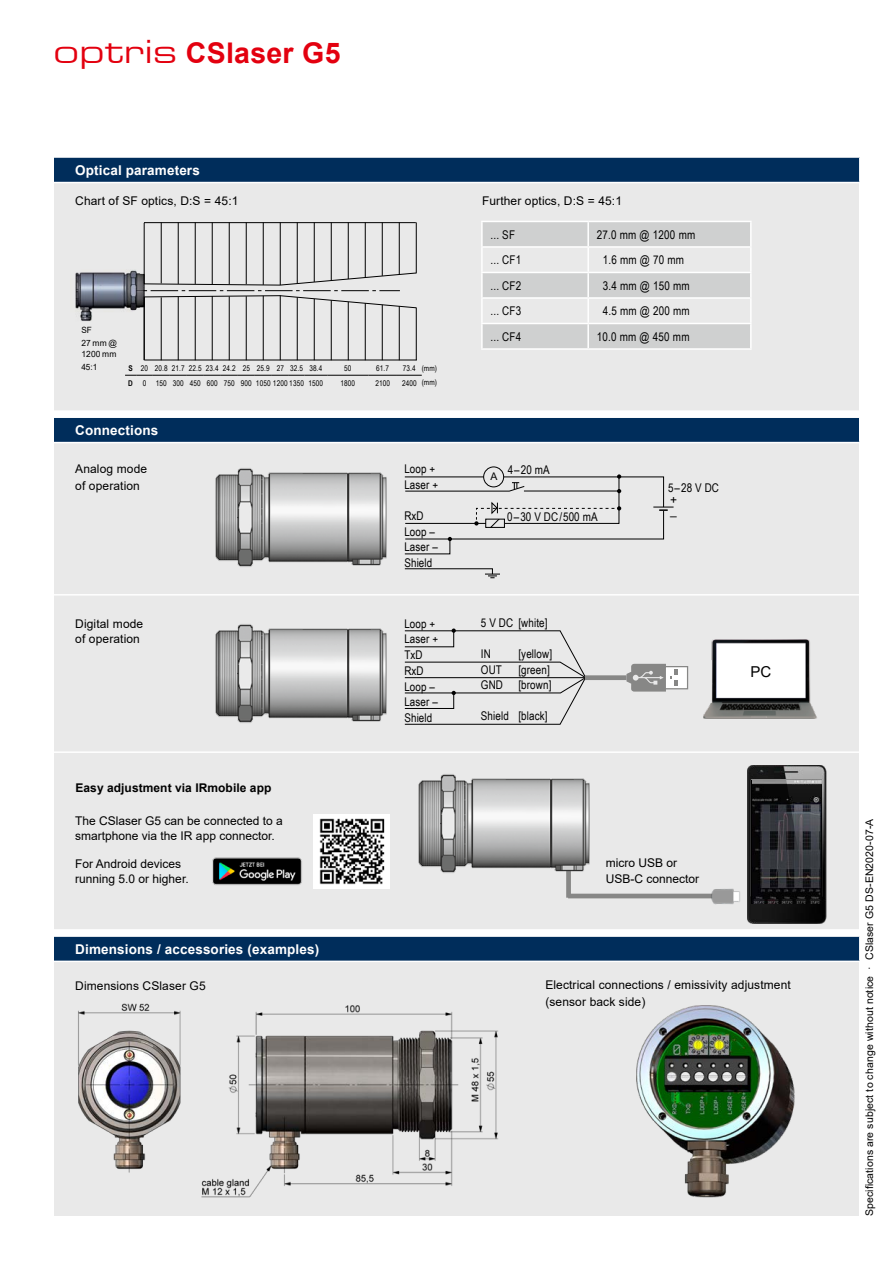
<style>
.page{position:relative;width:893px;height:1263px;background:#fff}
.page>*{position:absolute;margin:0;border:0;box-sizing:border-box;transform-origin:0 0}
.t1{font:700 28.5px "Arial";letter-spacing:.01em;color:#e3000f}
.t2{font:15px "Arial";color:#000}
.t3{font:700 13.5px "Arial";letter-spacing:.01em;color:#fff}
.t4{font:12px/16.5px "Arial";letter-spacing:.01em;color:#000}
.t5{font:12px/15.8px "Arial Narrow";letter-spacing:.01em;color:#000}
.t6{font:700 12px "Arial";letter-spacing:.005em;color:#000}
.t7{font:10.5px "Arial";letter-spacing:.01em;color:#000}
.t8{font:8.55px/12.8px "Arial";letter-spacing:.02em;color:#000}
.t9{font:8.55px/12.8px "Arial";letter-spacing:.02em;color:#000;scale:.95 1}
.t10{font:7.95px "Arial Narrow";letter-spacing:.01em;color:#000}
.s1{font-family:"Eurostile Ex Two Normal";font-weight:400;font-size:31.5px}
.s2{font-weight:700}
</style>
<div class="page">
<div style="left:54px;top:179px;width:805px;height:1037px;background:#e9e9e9"></div>
<svg style="left:483px;top:222px;width:267px;height:126px"></svg>
<hr style="left:481px;top:221px;width:107px;height:1px;background:#fff">
<hr style="left:588px;top:221px;width:164px;height:1px;background:#fff">
<hr style="left:587px;top:222px;width:2px;height:24px;background:#fff">
<hr style="left:481px;top:246px;width:107px;height:2px;background:#fff">
<hr style="left:588px;top:246px;width:164px;height:2px;background:#fff">
<hr style="left:587px;top:248px;width:2px;height:24px;background:#fff">
<hr style="left:481px;top:272px;width:107px;height:1px;background:#fff">
<hr style="left:588px;top:272px;width:164px;height:1px;background:#fff">
<hr style="left:587px;top:273px;width:2px;height:24px;background:#fff">
<hr style="left:481px;top:297px;width:107px;height:2px;background:#fff">
<hr style="left:588px;top:297px;width:164px;height:2px;background:#fff">
<hr style="left:587px;top:299px;width:2px;height:24px;background:#fff">
<hr style="left:481px;top:323px;width:107px;height:1px;background:#fff">
<hr style="left:588px;top:323px;width:164px;height:1px;background:#fff">
<hr style="left:587px;top:324px;width:2px;height:24px;background:#fff">
<hr style="left:481px;top:348px;width:107px;height:2px;background:#fff">
<hr style="left:588px;top:348px;width:164px;height:2px;background:#fff">
<hr style="left:750px;top:222px;width:2px;height:24px;background:#fff">
<hr style="left:750px;top:248px;width:2px;height:24px;background:#fff">
<hr style="left:750px;top:273px;width:2px;height:24px;background:#fff">
<hr style="left:750px;top:299px;width:2px;height:24px;background:#fff">
<hr style="left:750px;top:324px;width:2px;height:24px;background:#fff">
<hr style="left:481px;top:222px;width:2px;height:24px;background:#fff">
<hr style="left:481px;top:248px;width:2px;height:24px;background:#fff">
<hr style="left:481px;top:273px;width:2px;height:24px;background:#fff">
<hr style="left:481px;top:299px;width:2px;height:24px;background:#fff">
<hr style="left:481px;top:324px;width:2px;height:24px;background:#fff">
<hr style="left:49px;top:594px;width:816px;height:2px;background:#fff">
<img style="left:215px;top:624px;width:172px;height:99px">
<img style="left:703px;top:639px;width:114px;height:79px">
<svg style="left:404px;top:628px;width:181px;height:97px"></svg>
<div style="left:585px;top:675px;width:41px;height:5px;background:#878786"></div>
<div style="left:665px;top:666px;width:23px;height:23px;background:#fff;border:1px solid #878786"></div>
<svg style="left:626px;top:664px;width:52px;height:28px"></svg>
<img style="left:215px;top:468px;width:172px;height:99px">
<div style="left:483px;top:466px;width:21px;height:21px;border:1px solid #000;border-radius:50%"></div>
<svg style="left:404px;top:568px;width:96px;height:10px"></svg>
<svg style="left:404px;top:474px;width:270px;height:81px"></svg>
<div style="left:54px;top:157px;width:806px;height:26px;background:#002d5b"></div>
<hr style="left:54px;top:156px;width:806px;height:2px;background:#fff">
<svg style="left:859px;top:158px;width:1px;height:24px"></svg>
<hr style="left:54px;top:182px;width:806px;height:1px;background:#fff">
<div style="left:54px;top:936px;width:806px;height:25px;background:#002d5b"></div>
<svg style="left:859px;top:937px;width:1px;height:24px"></svg>
<hr style="left:54px;top:961px;width:806px;height:1px;background:#fff">
<div style="left:47px;top:929px;width:814px;height:8px;background:#fff"></div>
<div style="left:54px;top:417px;width:806px;height:26px;background:#002d5b"></div>
<svg style="left:859px;top:418px;width:1px;height:24px"></svg>
<hr style="left:54px;top:442px;width:806px;height:1px;background:#fff">
<div style="left:47px;top:410px;width:820px;height:8px;background:#fff"></div>
<svg style="left:125px;top:375px;width:202px;height:1px"></svg>
<hr style="left:327px;top:375px;width:41px;height:1px;background:#000">
<svg style="left:368px;top:375px;width:54px;height:1px"></svg>
<svg style="left:143px;top:222px;width:274px;height:139px"></svg>
<img style="left:75px;top:269px;width:70px;height:52px">
<img style="left:78px;top:1003px;width:420px;height:195px">
<img style="left:636px;top:1005px;width:159px;height:193px">
<hr style="left:49px;top:751px;width:816px;height:2px;background:#fff">
<div style="left:314px;top:814px;width:76px;height:75px;background:#fff"></div>
<img style="left:319px;top:818px;width:66px;height:66px">
<img style="left:212px;top:857px;width:90px;height:28px">
<hr style="left:568px;top:894px;width:148px;height:4px;background:#878786">
<div style="left:566px;top:870px;width:5px;height:28px;background:#878786"></div>
<img style="left:702px;top:888px;width:38px;height:17px">
<img style="left:418px;top:774px;width:172px;height:102px">
<img style="left:747px;top:765px;width:79px;height:158px">
<img style="left:752px;top:780px;width:70px;height:123px">
<svg style="left:786px;top:780px;width:36px;height:78px;background:#3a3b3f"></svg>
<h1 class="t1" style="left:54px;top:32px;width:288px"><span class="s1">optris</span> CSlaser G5</h1>
<p class="t3" style="left:75px;top:161px;width:126px">Optical parameters</p>
<p class="t4" style="left:75px;top:193px;width:165px">Chart of SF optics, D:S = 45:1</p>
<p class="t4" style="left:482px;top:193px;width:142px">Further optics, D:S = 45:1</p>
<p class="t5" style="left:490px;top:226px;width:26px">... SF</p>
<p class="t5" style="left:597px;top:226px;width:100px">27.0 mm @ 1200 mm</p>
<p class="t5" style="left:490px;top:252px;width:32px">... CF1</p>
<p class="t5" style="left:603px;top:252px;width:83px">1.6 mm @ 70 mm</p>
<p class="t5" style="left:490px;top:277px;width:32px">... CF2</p>
<p class="t5" style="left:603px;top:277px;width:89px">3.4 mm @ 150 mm</p>
<p class="t5" style="left:490px;top:303px;width:32px">... CF3</p>
<p class="t5" style="left:603px;top:303px;width:89px">4.5 mm @ 200 mm</p>
<p class="t5" style="left:490px;top:328px;width:32px">... CF4</p>
<p class="t5" style="left:597px;top:328px;width:94px">10.0 mm @ 450 mm</p>
<p class="t9" style="left:81px;top:324px;width:39px">SF<br>27 mm @</p>
<p class="t8" style="left:81px;top:347px;width:37px">1200 mm<br>45:1</p>
<p class="t10" style="left:129px;top:362px;width:195px"><span class="s2">S</span> 20 20.8 21.7 22.5 23.4 24.2 25 25.9 27 32.5 38.4</p>
<p class="t10" style="left:344px;top:362px;width:9px">50</p>
<p class="t10" style="left:376px;top:362px;width:14px">61.7</p>
<p class="t10" style="left:403px;top:362px;width:36px">73.4 (mm)</p>
<p class="t10" style="left:128px;top:377px;width:196px"><span class="s2">D</span> 0 150 300 450 600 750 900 1050 1200 1350 1500</p>
<p class="t10" style="left:341px;top:377px;width:16px">1800</p>
<p class="t10" style="left:375px;top:377px;width:16px">2100</p>
<p class="t10" style="left:402px;top:377px;width:37px">2400 (mm)</p>
<p class="t3" style="left:75px;top:421px;width:85px">Connections</p>
<p class="t4" style="left:75px;top:461px;width:73px">Analog mode of operation</p>
<p class="t4" style="left:75px;top:616px;width:70px;line-height:15px">Digital mode of operation</p>
<p class="t5" style="left:404px;top:461px;width:35px">Loop +<br>Laser +</p>
<p class="t5" style="left:404px;top:508px;width:35px">RxD<br>Loop –<br>Laser –<br>Shield</p>
<p class="t7" style="left:491px;top:469px;width:9px">A</p>
<p class="t5" style="left:508px;top:461px;width:43px">4 – 20 mA</p>
<p class="t5" style="left:507px;top:508px;width:92px">0 – 30 V DC / 500 mA</p>
<p class="t5" style="left:404px;top:615px;width:35px">Loop +<br>Laser +<br>TxD<br>RxD<br>Loop –<br>Laser –<br>Shield</p>
<p class="t5" style="left:481px;top:614px;width:68px">5 V DC [white]</p>
<p class="t5" style="left:481px;top:645px;width:11px">IN</p>
<p class="t5" style="left:518px;top:645px;width:35px">[yellow]</p>
<p class="t5" style="left:481px;top:661px;width:23px">OUT</p>
<p class="t5" style="left:518px;top:661px;width:33px">[green]</p>
<p class="t5" style="left:481px;top:677px;width:24px">GND</p>
<p class="t5" style="left:518px;top:677px;width:34px">[brown]</p>
<p class="t5" style="left:481px;top:708px;width:68px">Shield [black]</p>
<p class="t5" style="left:668px;top:479px;width:52px">5 – 28 V DC</p>
<p class="t4" style="left:670px;top:492px;width:9px;line-height:15.8px">+ –</p>
<p class="t6" style="left:75px;top:779px;width:197px">Easy adjustment via IRmobile app</p>
<p class="t4" style="left:75px;top:814px;width:209px;line-height:15px">The CSlaser G5 can be connected to a smartphone via the IR app connector.</p>
<p class="t4" style="left:75px;top:856px;width:115px;line-height:15px">For Android devices running 5.0 or higher.</p>
<p class="t4" style="left:606px;top:854px;width:95px">micro USB or<br>USB-C connector</p>
<p class="t3" style="left:75px;top:940px;width:245px">Dimensions / accessories (examples)</p>
<p class="t2" style="left:750px;top:661px;width:22px">PC</p>
<p class="t4" style="left:75px;top:977px;width:132px">Dimensions CSlaser G5</p>
<p class="t4" style="left:545px;top:977px;width:247px">Electrical connections / emissivity adjustment (sensor back side)</p>
<p class="t7" style="left:862px;top:1216px;width:399px;rotate:-90deg">Specifications are subject to change without notice · CSlaser G5 DS-EN2020-07-A</p>
</div>
